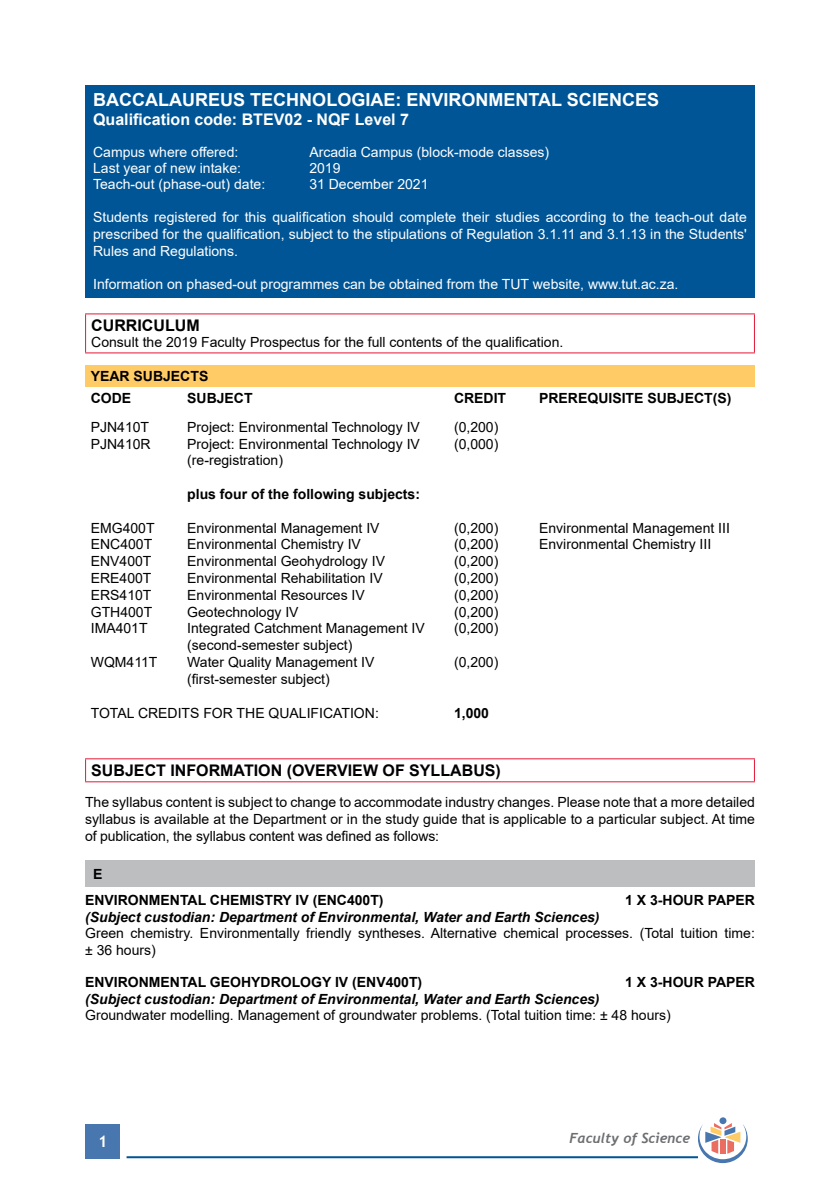
<style>
.page{position:relative;width:840px;height:1191px;background:#fff}
.page>*{position:absolute;margin:0;border:0;box-sizing:border-box;transform-origin:0 0}
.t1{font:700 18px "Arial";color:#fff}
.t2{font:700 16px "Arial";color:#000}
.t3{font:700 16px "Arial";color:#fff}
.t4{font:700 16px "Trebuchet MS";color:#fff}
.t5{font:14px/16.8px "Arial";color:#000;text-align:justify}
.t6{font:14px/16.8px "Arial";color:#fff;text-align:justify}
.t7{font:700 14px/21.6px "Arial";color:#000}
.t8{font:italic 700 14px "Arial";color:#000}
.t9{font:italic 700 14px "Trebuchet";color:#6d6e71}
</style>
<div class="page">
<div style="left:86px;top:1124px;width:34px;height:34px;background:#4777ae"></div>
<hr style="left:126px;top:1156px;width:571px;height:2px;background:#005596">
<div style="left:719px;top:1117px;width:7px;height:7px;background:#4777ae;border-radius:50%"></div>
<svg style="left:697px;top:1123px;width:50px;height:40px"></svg>
<div style="left:85px;top:85px;width:669px;height:212px;background:#005596"></div>
<hr style="left:85px;top:313px;width:669px;height:1px;background:#e31837">
<hr style="left:85px;top:314px;width:1px;height:38px;background:#e31837">
<hr style="left:753px;top:314px;width:1px;height:38px;background:#e31837">
<hr style="left:85px;top:352px;width:669px;height:1px;background:#e31837">
<div style="left:85px;top:365px;width:669px;height:22px;background:#ffcb66"></div>
<hr style="left:85px;top:758px;width:669px;height:1px;background:#e31837">
<svg style="left:85px;top:759px;width:1px;height:22px"></svg>
<svg style="left:753px;top:759px;width:1px;height:22px"></svg>
<hr style="left:85px;top:781px;width:669px;height:1px;background:#e31837">
<div style="left:85px;top:860px;width:669px;height:27px;background:#bcbec0"></div>
<p class="t1" style="left:93px;top:87px;width:567px">BACCALAUREUS TECHNOLOGIAE: ENVIRONMENTAL SCIENCES</p>
<p class="t3" style="left:93px;top:108px;width:317px">Qualification code: BTEV02 - NQF Level 7</p>
<p class="t6" style="left:93px;top:144px;width:147px">Campus where offered:</p>
<p class="t6" style="left:309px;top:144px;width:241px">Arcadia Campus (block-mode classes)</p>
<p class="t6" style="left:93px;top:160px;width:149px">Last year of new intake:</p>
<p class="t6" style="left:309px;top:160px;width:33px">2019</p>
<p class="t6" style="left:93px;top:176px;width:173px">Teach-out (phase-out) date:</p>
<p class="t6" style="left:309px;top:176px;width:121px">31 December 2021</p>
<p class="t6" style="left:93px;top:209px;width:655px">Students registered for this qualification should complete their studies according to the teach-out date prescribed for the qualification, subject to the stipulations of Regulation 3.1.11 and 3.1.13 in the Students' Rules and Regulations.</p>
<p class="t6" style="left:93px;top:276px;width:586px">Information on phased-out programmes can be obtained from the TUT website, www.tut.ac.za.</p>
<p class="t2" style="left:91px;top:314px;width:110px">CURRICULUM</p>
<p class="t5" style="left:91px;top:334px;width:473px">Consult the 2019 Faculty Prospectus for the full contents of the qualification.</p>
<p class="t7" style="left:91px;top:366px;width:119px">YEAR SUBJECTS<br>CODE</p>
<p class="t7" style="left:187px;top:387px;width:67px">SUBJECT</p>
<p class="t7" style="left:454px;top:387px;width:54px">CREDIT</p>
<p class="t7" style="left:539px;top:387px;width:194px">PREREQUISITE SUBJECT(S)</p>
<p class="t5" style="left:91px;top:418px;width:60px">PJN410T</p>
<p class="t5" style="left:187px;top:418px;width:234px">Project: Environmental Technology IV</p>
<p class="t5" style="left:454px;top:418px;width:46px">(0,200)</p>
<p class="t5" style="left:91px;top:435px;width:61px">PJN410R</p>
<p class="t5" style="left:187px;top:435px;width:234px">Project: Environmental Technology IV</p>
<p class="t5" style="left:454px;top:435px;width:46px">(0,000)</p>
<p class="t5" style="left:187px;top:452px;width:97px">(re-registration)</p>
<p class="t7" style="left:187px;top:483px;width:234px">plus four of the following subjects:</p>
<p class="t5" style="left:91px;top:519px;width:65px">EMG400T</p>
<p class="t5" style="left:187px;top:519px;width:194px">Environmental Management IV</p>
<p class="t5" style="left:454px;top:519px;width:46px">(0,200)</p>
<p class="t5" style="left:539px;top:519px;width:192px">Environmental Management III</p>
<p class="t5" style="left:91px;top:536px;width:63px">ENC400T</p>
<p class="t5" style="left:187px;top:536px;width:175px">Environmental Chemistry IV</p>
<p class="t5" style="left:454px;top:536px;width:46px">(0,200)</p>
<p class="t5" style="left:539px;top:536px;width:173px">Environmental Chemistry III</p>
<p class="t5" style="left:91px;top:553px;width:62px">ENV400T</p>
<p class="t5" style="left:187px;top:553px;width:199px">Environmental Geohydrology IV</p>
<p class="t5" style="left:454px;top:553px;width:46px">(0,200)</p>
<p class="t5" style="left:91px;top:569px;width:62px">ERE400T</p>
<p class="t5" style="left:187px;top:569px;width:197px">Environmental Rehabilitation IV</p>
<p class="t5" style="left:454px;top:569px;width:46px">(0,200)</p>
<p class="t5" style="left:91px;top:586px;width:62px">ERS410T</p>
<p class="t5" style="left:187px;top:586px;width:179px">Environmental Resources IV</p>
<p class="t5" style="left:454px;top:586px;width:46px">(0,200)</p>
<p class="t5" style="left:91px;top:603px;width:63px">GTH400T</p>
<p class="t5" style="left:187px;top:603px;width:113px">Geotechnology IV</p>
<p class="t5" style="left:454px;top:603px;width:46px">(0,200)</p>
<p class="t5" style="left:91px;top:620px;width:58px">IMA401T</p>
<p class="t5" style="left:187px;top:620px;width:239px">Integrated Catchment Management IV</p>
<p class="t5" style="left:454px;top:620px;width:46px">(0,200)</p>
<p class="t5" style="left:187px;top:637px;width:166px">(second-semester subject)</p>
<p class="t5" style="left:91px;top:653px;width:68px">WQM411T</p>
<p class="t5" style="left:187px;top:653px;width:188px">Water Quality Management IV</p>
<p class="t5" style="left:454px;top:653px;width:46px">(0,200)</p>
<p class="t5" style="left:187px;top:670px;width:144px">(first-semester subject)</p>
<p class="t5" style="left:91px;top:704px;width:289px">TOTAL CREDITS FOR THE QUALIFICATION:</p>
<p class="t7" style="left:454px;top:702px;width:37px">1,000</p>
<p class="t2" style="left:91px;top:759px;width:411px">SUBJECT INFORMATION (OVERVIEW OF SYLLABUS)</p>
<p class="t5" style="left:85px;top:793px;width:671px">The syllabus content is subject to change to accommodate industry changes. Please note that a more detailed syllabus is available at the Department or in the study guide that is applicable to a particular subject. At time of publication, the syllabus content was defined as follows:</p>
<p class="t7" style="left:85px;top:861px;width:300px;line-height:26.4px;text-indent:8px">E<br>ENVIRONMENTAL CHEMISTRY IV (ENC400T)</p>
<p class="t7" style="left:624px;top:889px;width:131px">1 X 3-HOUR PAPER</p>
<p class="t8" style="left:85px;top:907px;width:515px">(Subject custodian: Department of Environmental, Water and Earth Sciences)</p>
<p class="t5" style="left:85px;top:925px;width:671px">Green chemistry. Environmentally friendly syntheses. Alternative chemical processes. (Total tuition time: ± 36 hours)</p>
<p class="t7" style="left:85px;top:971px;width:338px">ENVIRONMENTAL GEOHYDROLOGY IV (ENV400T)</p>
<p class="t7" style="left:624px;top:971px;width:131px">1 X 3-HOUR PAPER</p>
<p class="t8" style="left:85px;top:989px;width:515px">(Subject custodian: Department of Environmental, Water and Earth Sciences)</p>
<p class="t5" style="left:85px;top:1006px;width:587px">Groundwater modelling. Management of groundwater problems. (Total tuition time: ± 48 hours)</p>
<p class="t4" style="left:98px;top:1131px;width:11px">1</p>
<p class="t9" style="left:569px;top:1129px;width:122px">Faculty of Science</p>
</div>
